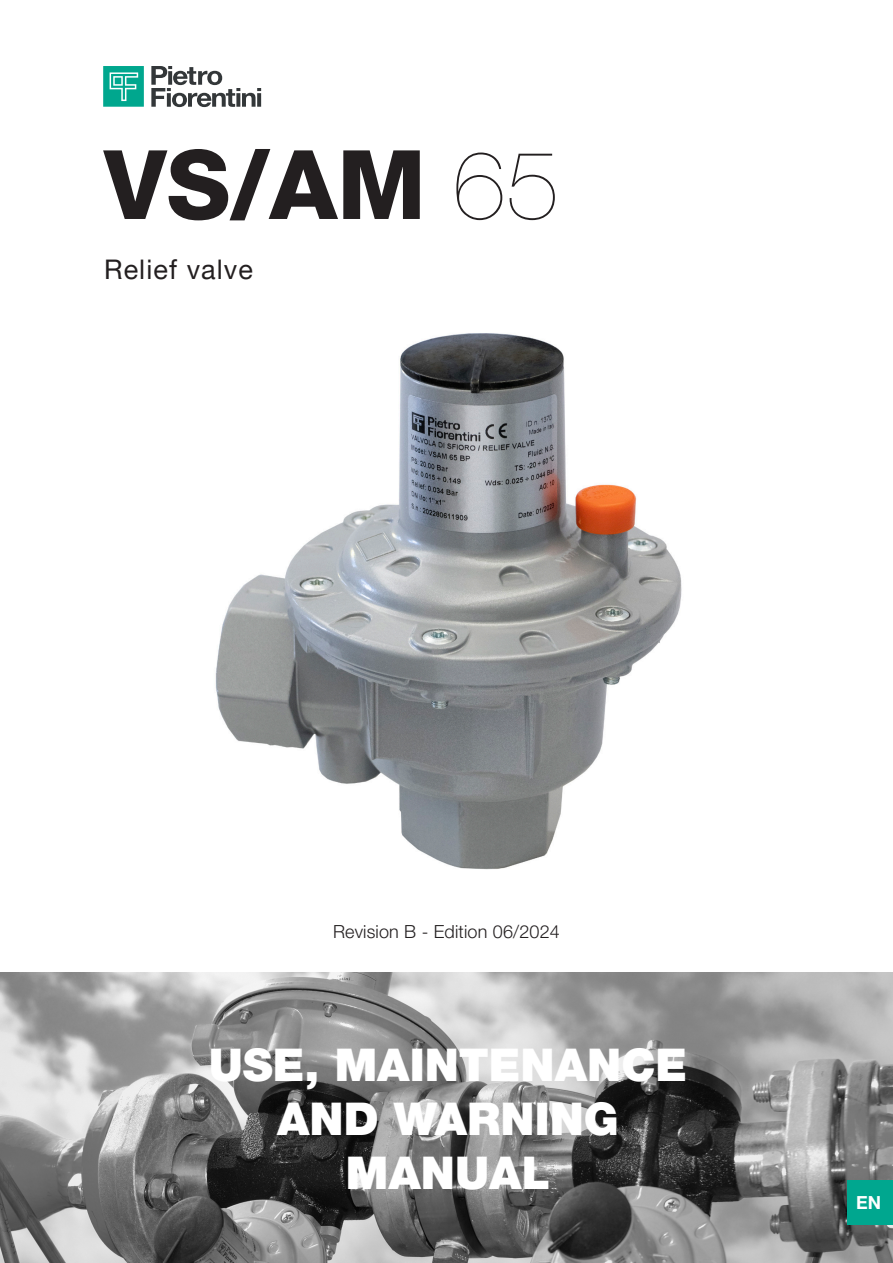
<style>
.page{position:relative;width:893px;height:1263px;background:#fff}
.page>*{position:absolute;margin:0;border:0;box-sizing:border-box;transform-origin:0 0}
.t1{font:800 96px "Helvetica Neue LT Pro";color:#231f20}
.t2{font:900 45px/54px "Helvetica Neue LT Pro";color:#fff;text-align:center}
.t3{font:27px "Helvetica Neue LT Pro";letter-spacing:.04em;color:#231f20}
.Revisione_-_Edizione{font:300 18px "Helvetica Neue LT Pro";letter-spacing:.01em;color:#231f20}
.t4{font:700 18px "Helvetica Neue LT Pro";color:#fff}
.s1{font-weight:200}
</style>
<div class="page">
<svg style="left:151px;top:66px;width:110px;height:41px"></svg>
<svg style="left:257px;top:93px;width:4px;height:14px"></svg>
<svg style="left:103px;top:66px;width:41px;height:41px;background:#28b49f"></svg>
<img style="left:0;top:973px;width:893px;height:290px">
<img style="left:215px;top:333px;width:467px;height:537px">
<div style="left:847px;top:1180px;width:46px;height:45px;background:#00a78f"></div>
<p class="t1" style="left:104px;top:128px;width:457px">VS/AM <span class="s1">65</span></p>
<p class="t3" style="left:104px;top:253px;width:150px">Relief valve</p>
<p class="Revisione_-_Edizione" style="left:333px;top:920px;width:228px">Revision B - Edition 06/2024</p>
<p class="t2" style="left:209px;top:1038px;width:480px">USE, MAINTENANCE<br>AND WARNING<br>MANUAL</p>
<p class="t4" style="left:856px;top:1191px;width:27px">EN</p>
</div>
